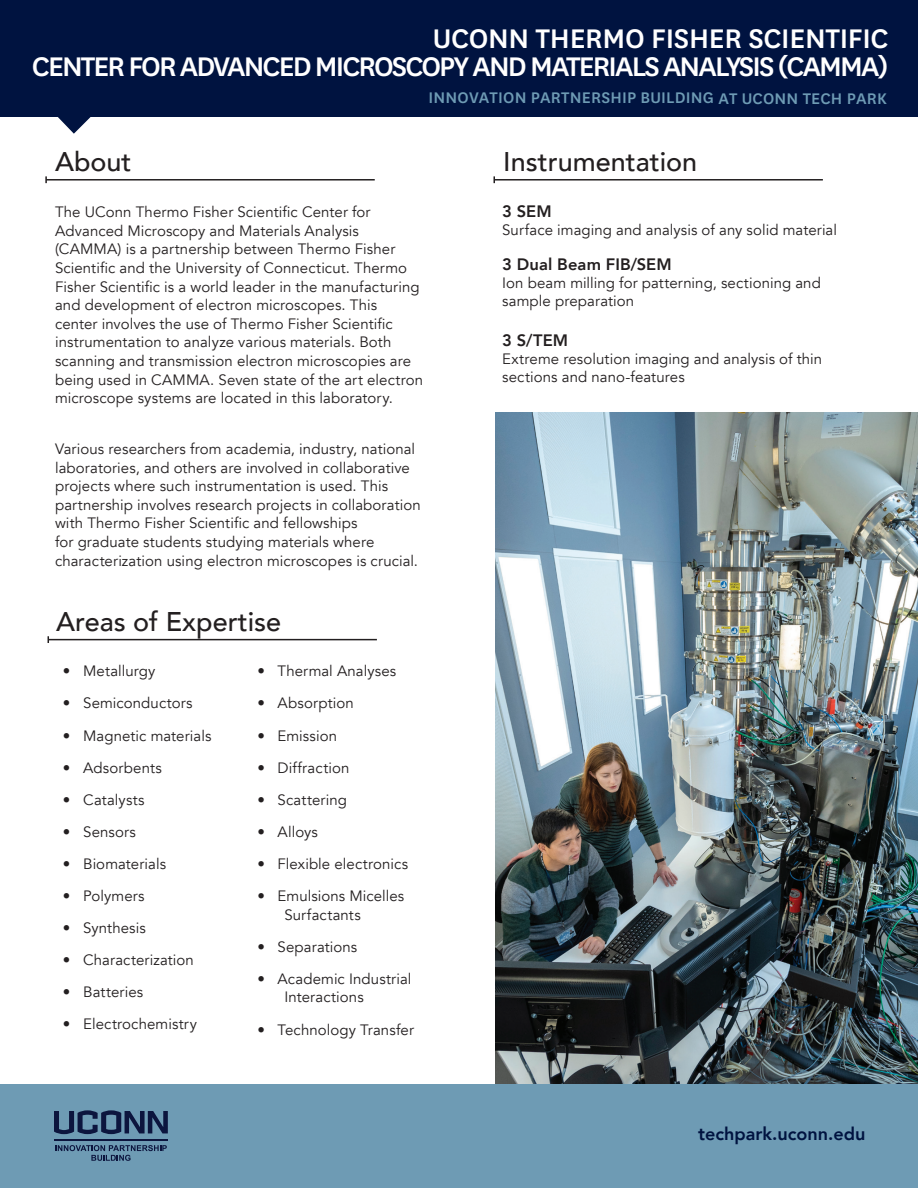
<style>
.page{position:relative;width:918px;height:1188px;background:#fff}
.page>*{position:absolute;margin:0;border:0;box-sizing:border-box;transform-origin:0 0}
.t1{font:500 31.5px/28.5px "National";letter-spacing:-.06em;color:#fff;text-align:right}
.t2{font:500 27px "Avenir";color:#231f20}
.t3{font:500 18px "National";letter-spacing:.01em;color:#6e9bb4}
.t4{font:800 18px "Avenir";color:#001340}
.t5{font:800 16.5px "Avenir";letter-spacing:.005em;color:#231f20}
.t6{font:15px/18.6px "Avenir";letter-spacing:.005em;color:#231f20}
</style>
<div class="page">
<img style="left:496px;top:413px;width:422px;height:670px">
<div style="left:0;top:1084px;width:918px;height:104px;background:#6e9bb4"></div>
<svg style="left:58px;top:117px;width:33px;height:17px"></svg>
<div style="left:0;top:0;width:918px;height:117px;background:#001340"></div>
<hr style="left:46px;top:179px;width:329px;height:2px;background:#231f20">
<svg style="left:45px;top:176px;width:2px;height:7px"></svg>
<hr style="left:48px;top:639px;width:329px;height:1px;background:#231f20">
<hr style="left:494px;top:179px;width:329px;height:2px;background:#231f20">
<svg style="left:55px;top:1145px;width:112px;height:16px"></svg>
<svg style="left:54px;top:1110px;width:114px;height:24px"></svg>
<hr style="left:54px;top:1139px;width:114px;height:1px;background:#0c153e">
<p class="t1" style="left:32px;top:22px;width:858px">UCONN THERMO FISHER SCIENTIFIC<br>CENTER FOR ADVANCED MICROSCOPY AND MATERIALS ANALYSIS (CAMMA)</p>
<p class="t3" style="left:428px;top:85px;width:460px">INNOVATION PARTNERSHIP BUILDING AT UCONN TECH PARK</p>
<p class="t2" style="left:55px;top:138px;width:78px">About</p>
<p class="t6" style="left:55px;top:203px;width:370px">The UConn Thermo Fisher Scientific Center for Advanced Microscopy and Materials Analysis (CAMMA) is a partnership between Thermo Fisher Scientific and the University of Connecticut. Thermo Fisher Scientific is a world leader in the manufacturing and development of electron microscopes. This center involves the use of Thermo Fisher Scientific instrumentation to analyze various materials. Both scanning and transmission electron microscopies are being used in CAMMA. Seven state of the art electron microscope systems are located in this laboratory.</p>
<p class="t6" style="left:55px;top:440px;width:367px">Various researchers from academia, industry, national laboratories, and others are involved in collaborative projects where such instrumentation is used. This partnership involves research projects in collaboration with Thermo Fisher Scientific and fellowships<br>for graduate students studying materials where characterization using electron microscopes is crucial.</p>
<p class="t2" style="left:56px;top:598px;width:227px">Areas of Expertise</p>
<p class="t6" style="left:63px;top:662px;width:94px">• Metallurgy</p>
<p class="t6" style="left:63px;top:694px;width:131px">• Semiconductors</p>
<p class="t6" style="left:63px;top:726px;width:150px">• Magnetic materials</p>
<p class="t6" style="left:63px;top:758px;width:100px">• Adsorbents</p>
<p class="t6" style="left:63px;top:791px;width:83px">• Catalysts</p>
<p class="t6" style="left:63px;top:823px;width:74px">• Sensors</p>
<p class="t6" style="left:63px;top:855px;width:105px">• Biomaterials</p>
<p class="t6" style="left:63px;top:887px;width:83px">• Polymers</p>
<p class="t6" style="left:63px;top:919px;width:84px">• Synthesis</p>
<p class="t6" style="left:63px;top:951px;width:132px">• Characterization</p>
<p class="t6" style="left:63px;top:983px;width:82px">• Batteries</p>
<p class="t6" style="left:63px;top:1015px;width:135px">• Electrochemistry</p>
<p class="t6" style="left:257px;top:662px;width:140px">• Thermal Analyses</p>
<p class="t6" style="left:257px;top:694px;width:98px">• Absorption</p>
<p class="t6" style="left:257px;top:726px;width:81px">• Emission</p>
<p class="t6" style="left:257px;top:758px;width:94px">• Diffraction</p>
<p class="t6" style="left:257px;top:791px;width:91px">• Scattering</p>
<p class="t6" style="left:257px;top:823px;width:62px">• Alloys</p>
<p class="t6" style="left:257px;top:855px;width:152px">• Flexible electronics</p>
<p class="t6" style="left:284px;top:887px;width:121px;text-indent:-27px">• Emulsions Micelles<br>Surfactants</p>
<p class="t6" style="left:257px;top:938px;width:102px">• Separations</p>
<p class="t6" style="left:284px;top:970px;width:129px;text-indent:-27px">• Academic Industrial<br>Interactions</p>
<p class="t6" style="left:257px;top:1020px;width:158px">• Technology Transfer</p>
<p class="t2" style="left:503px;top:138px;width:196px">Instrumentation</p>
<p class="t5" style="left:502px;top:199px;width:51px">3 SEM</p>
<p class="t6" style="left:502px;top:221px;width:336px">Surface imaging and analysis of any solid material</p>
<p class="t5" style="left:502px;top:251px;width:171px">3 Dual Beam FIB/SEM</p>
<p class="t6" style="left:502px;top:274px;width:320px;line-height:18px">Ion beam milling for patterning, sectioning and sample preparation</p>
<p class="t5" style="left:502px;top:328px;width:67px">3 S/TEM</p>
<p class="t6" style="left:502px;top:350px;width:322px;line-height:18px">Extreme resolution imaging and analysis of thin sections and nano-features</p>
<p class="t4" style="left:698px;top:1120px;width:169px">techpark.uconn.edu</p>
</div>
